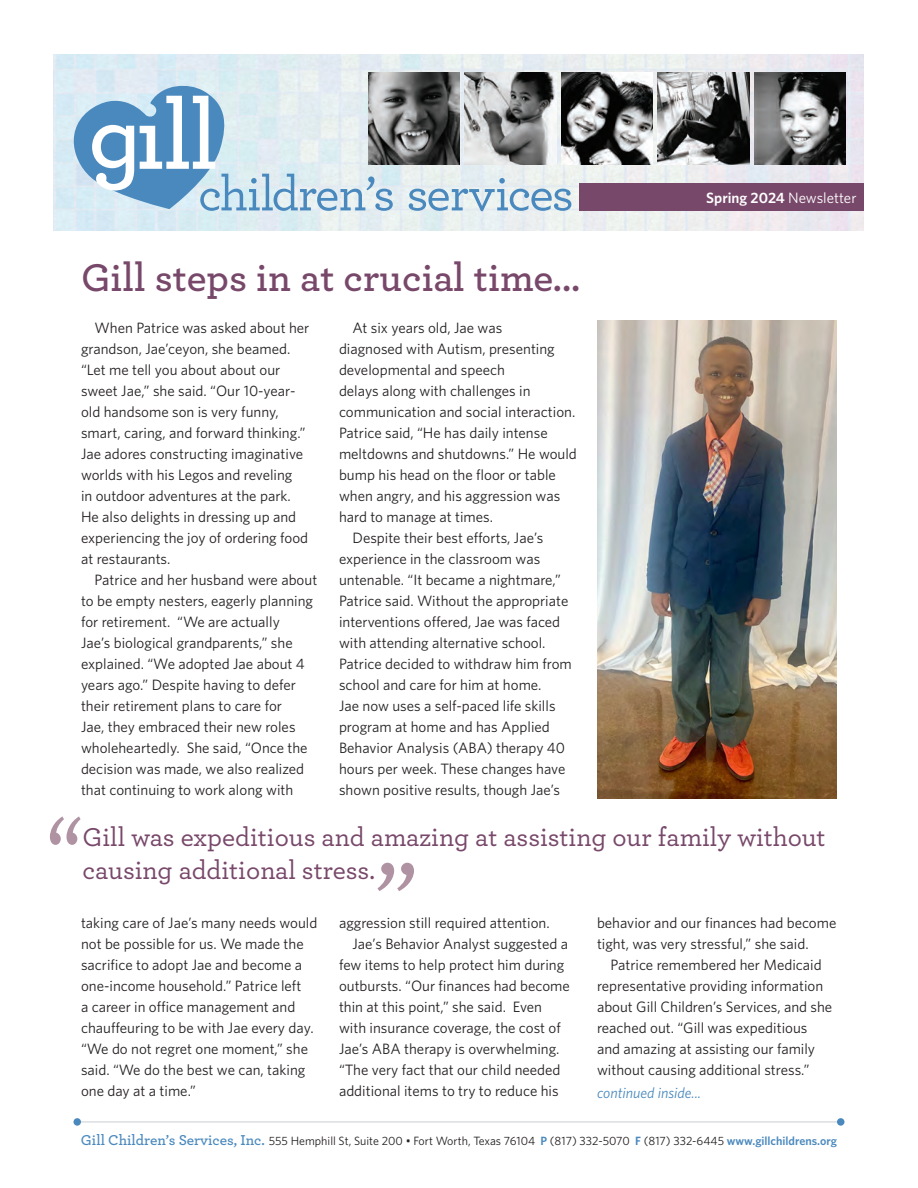
<style>
.page{position:relative;width:918px;height:1188px;background:#fff}
.page>*{position:absolute;margin:0;border:0;box-sizing:border-box;transform-origin:0 0}
.t1{font:600 40.5px "Archer";color:#78486a}
.t2{font:500 27px/32.4px "Archer";color:#78486a}
.t3{font:15px/21px "Whitney";color:#231f20}
.Body{font:600 15px "Whitney";color:#fff}
.t4{font:italic 15px "Whitney";color:#4a89be}
.t5{font:12px "Whitney";color:#231f20}
.s1{font-weight:400}
.s2{font-family:"Archer";font-weight:600;font-size:15px;color:#4a89be}
.s3{font-weight:600;color:#4a89be}
</style>
<div class="page">
<img style="left:54px;top:55px;width:810px;height:175px">
<div style="left:579px;top:184px;width:285px;height:27px;background:#78486a"></div>
<hr style="left:78px;top:1121px;width:763px;height:2px;background:#dcdddf">
<div style="left:73px;top:1118px;width:8px;height:8px;background:#4a89be;border-radius:50%"></div>
<div style="left:837px;top:1118px;width:7px;height:8px;background:#4a89be;border-radius:50%"></div>
<img style="left:658px;top:73px;width:91px;height:91px">
<svg style="left:63px;top:83px;width:330px;height:128px;background:#b8d2e4"></svg>
<svg style="left:409px;top:178px;width:162px;height:33px;background:#bfd4e2"></svg>
<img style="left:561px;top:73px;width:92px;height:91px">
<img style="left:754px;top:73px;width:92px;height:91px">
<img style="left:465px;top:73px;width:91px;height:91px">
<img style="left:368px;top:73px;width:92px;height:91px">
<svg style="left:50px;top:816px;width:31px;height:29px"></svg>
<svg style="left:377px;top:863px;width:37px;height:28px"></svg>
<img style="left:597px;top:321px;width:240px;height:478px">
<p class="t1" style="left:81px;top:247px;width:501px">Gill steps in at crucial time...</p>
<p class="t3" style="left:339px;top:317px;width:239px;text-indent:14px">At six years old, Jae was<br>diagnosed with Autism, presenting developmental and speech<br>delays along with challenges in communication and social interaction.<br>Patrice said, “He has daily intense meltdowns and shutdowns.” He would bump his head on the floor or table when angry, and his aggression was hard to manage at times.</p>
<p class="t3" style="left:339px;top:527px;width:234px;text-indent:14px">Despite their best efforts, Jae’s experience in the classroom was untenable. “It became a nightmare,” Patrice said. Without the appropriate interventions offered, Jae was faced with attending alternative school.<br>Patrice decided to withdraw him from school and care for him at home.<br>Jae now uses a self-paced life skills program at home and has Applied Behavior Analysis (ABA) therapy 40 hours per week. These changes have shown positive results, though Jae’s</p>
<p class="t3" style="left:81px;top:317px;width:230px;text-indent:14px">When Patrice was asked about her grandson, Jae’ceyon, she beamed. “Let me tell you about about our sweet Jae,” she said. “Our 10-year&shy;old handsome son is very funny, smart, caring, and forward thinking.” Jae adores constructing imaginative worlds with his Legos and reveling<br>in outdoor adventures at the park.<br>He also delights in dressing up and experiencing the joy of ordering food at restaurants.</p>
<p class="t3" style="left:81px;top:569px;width:238px;text-indent:14px">Patrice and her husband were about to be empty nesters, eagerly planning for retirement. “We are actually<br>Jae’s biological grandparents,” she explained. “We adopted Jae about 4 years ago.” Despite having to defer their retirement plans to care for<br>Jae, they embraced their new roles wholeheartedly. She said, “Once the decision was made, we also realized that continuing to work along with</p>
<p class="Body" style="left:706px;top:188px;width:152px">Spring 2024 <span class="s1">Newsletter</span></p>
<p class="t2" style="left:83px;top:820px;width:745px">Gill was expeditious and amazing at assisting our family without causing additional stress.</p>
<p class="t3" style="left:597px;top:912px;width:241px">behavior and our finances had become tight, was very stressful,” she said.</p>
<p class="t3" style="left:597px;top:954px;width:237px;text-indent:14px">Patrice remembered her Medicaid representative providing information about Gill Children’s Services, and she reached out. “Gill was expeditious and amazing at assisting our family without causing additional stress.”</p>
<p class="t3" style="left:81px;top:912px;width:238px">taking care of Jae’s many needs would not be possible for us. We made the sacrifice to adopt Jae and become a one-income household.” Patrice left<br>a career in office management and chauffeuring to be with Jae every day. “We do not regret one moment,” she said. “We do the best we can, taking one day at a time.”</p>
<p class="t3" style="left:339px;top:912px;width:212px">aggression still required attention.</p>
<p class="t3" style="left:339px;top:933px;width:232px;text-indent:14px">Jae’s Behavior Analyst suggested a few items to help protect him during outbursts. “Our finances had become thin at this point,” she said. Even with insurance coverage, the cost of Jae’s ABA therapy is overwhelming. “The very fact that our child needed additional items to try to reduce his</p>
<p class="t4" style="left:597px;top:1082px;width:105px">continued inside...</p>
<p class="t5" style="left:81px;top:1133px;width:757px"><span class="s2">Gill Children’s Services, Inc.</span> 555 Hemphill St, Suite 200 • Fort Worth, Texas 76104 <span class="s3">P</span> (817) 332-5070 <span class="s3">F</span> (817) 332-6445 <span class="s3">www.gillchildrens.org</span></p>
</div>
